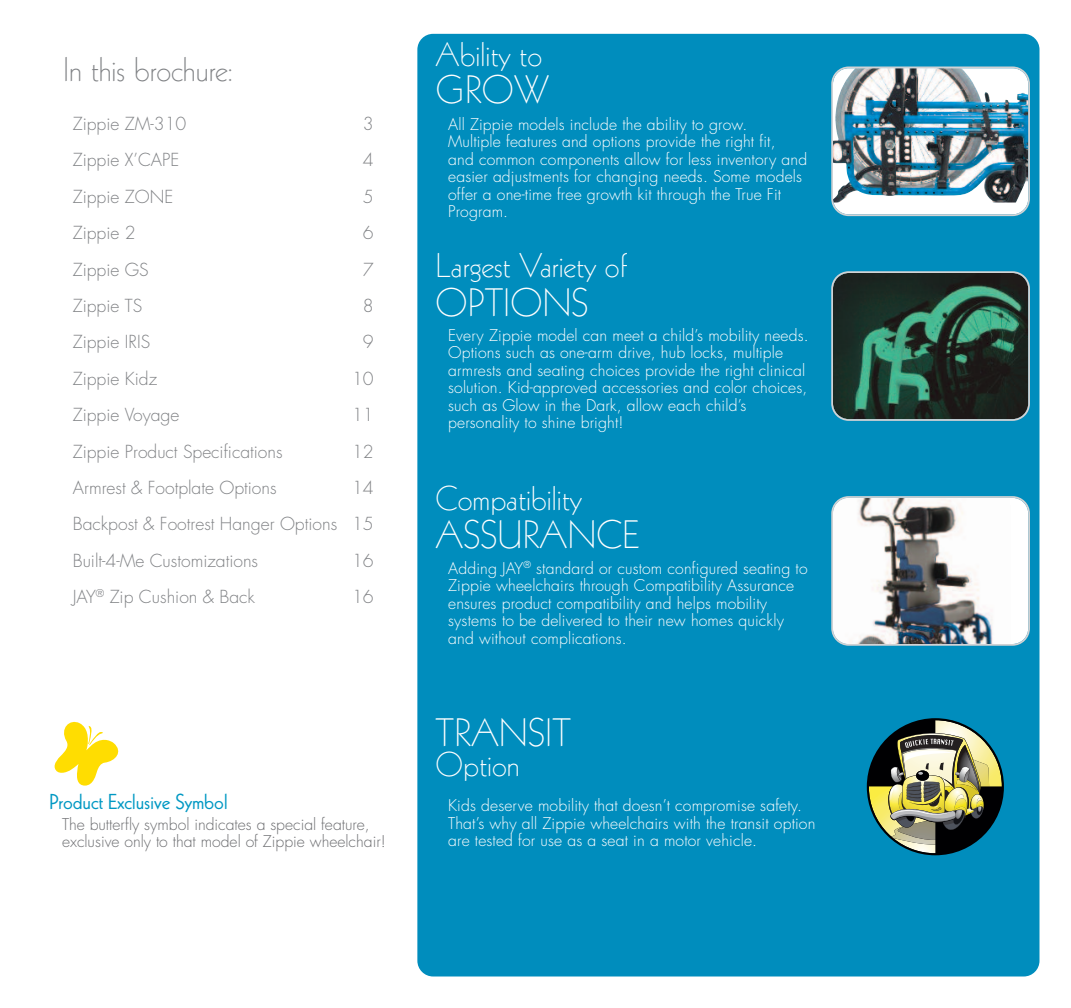
<style>
.page{position:relative;width:1071px;height:1008px;background:#fff}
.page>*{position:absolute;margin:0;border:0;box-sizing:border-box;transform-origin:0 0}
.t1{font:300 38.5px "Kabel LT Std";color:#fff}
.t2{font:300 33.25px "Kabel LT Std";color:#fff}
.t3{font:300 33.25px "Kabel LT Std";color:#808285}
.t4{font:21px "Kabel LT Std";color:#0098c3}
.t5{font:300 17.5px/36.4px "Futura Std";color:#808285;text-align:justify}
.t6{font:300 15.75px/17.5px "Futura Std";letter-spacing:.01em;color:#fff}
.t7{font:300 15.75px/17.5px "Futura Std";color:#6c6d70}
</style>
<div class="page">
<div style="left:417px;top:34px;width:623px;height:942px;background:#008dbd;border-radius:16px"></div>
<img style="left:831px;top:66px;width:199px;height:150px">
<svg style="left:831px;top:271px;width:199px;height:150px;background:#2a4a3f"></svg>
<svg style="left:831px;top:496px;width:199px;height:150px;background:#c1c4c6"></svg>
<img style="left:867px;top:718px;width:137px;height:137px">
<svg style="left:55px;top:722px;width:63px;height:64px"></svg>
<h2 class="t3" style="left:63px;top:57px;width:171px">In this brochure:</h2>
<p class="t5" style="left:73px;top:107px;width:115px">Zippie ZM-310</p>
<p class="t5" style="left:363px;top:107px;width:12px">3</p>
<p class="t5" style="left:73px;top:143px;width:108px">Zippie X’CAPE</p>
<p class="t5" style="left:363px;top:143px;width:12px">4</p>
<p class="t5" style="left:73px;top:180px;width:102px">Zippie ZONE</p>
<p class="t5" style="left:363px;top:180px;width:12px">5</p>
<p class="t5" style="left:73px;top:216px;width:64px">Zippie 2</p>
<p class="t5" style="left:363px;top:216px;width:12px">6</p>
<p class="t5" style="left:73px;top:252px;width:78px">Zippie GS</p>
<p class="t5" style="left:363px;top:252px;width:12px">7</p>
<p class="t5" style="left:73px;top:289px;width:71px">Zippie TS</p>
<p class="t5" style="left:363px;top:289px;width:12px">8</p>
<p class="t5" style="left:73px;top:325px;width:79px">Zippie IRIS</p>
<p class="t5" style="left:363px;top:325px;width:12px">9</p>
<p class="t5" style="left:73px;top:362px;width:86px">Zippie Kidz</p>
<p class="t5" style="left:352px;top:362px;width:23px">10</p>
<p class="t5" style="left:73px;top:398px;width:108px">Zippie Voyage</p>
<p class="t5" style="left:352px;top:398px;width:23px">11</p>
<p class="t5" style="left:73px;top:434px;width:211px">Zippie Product Specifications</p>
<p class="t5" style="left:352px;top:434px;width:23px">12</p>
<p class="t5" style="left:73px;top:471px;width:205px">Armrest &amp; Footplate Options</p>
<p class="t5" style="left:73px;top:471px;width:303px;text-indent:279px">14<br>Backpost &amp; Footrest Hanger Options 15<br>Built-4-Me Customizations</p>
<p class="t5" style="left:352px;top:544px;width:23px">16</p>
<p class="t5" style="left:73px;top:580px;width:184px">JAY<sup>®</sup> Zip Cushion &amp; Back</p>
<p class="t5" style="left:352px;top:580px;width:23px">16</p>
<h3 class="t4" style="left:49px;top:793px;width:180px">Product Exclusive Symbol</h3>
<p class="t7" style="left:62px;top:817px;width:325px">The butterfly symbol indicates a special feature, exclusive only to that model of Zippie wheelchair!</p>
<h2 class="t2" style="left:436px;top:42px;width:108px">Ability to</h2>
<h1 class="t1" style="left:436px;top:75px;width:115px">GROW</h1>
<p class="t6" style="left:448px;top:117px;width:360px">All Zippie models include the ability to grow.<br>Multiple features and options provide the right fit,<br>and common components allow for less inventory and easier adjustments for changing needs. Some models offer a one-time free growth kit through the True Fit Program.</p>
<h2 class="t2" style="left:436px;top:253px;width:193px">Largest Variety of</h2>
<h1 class="t1" style="left:436px;top:288px;width:155px">OPTIONS</h1>
<p class="t6" style="left:448px;top:328px;width:362px">Every Zippie model can meet a child’s mobility needs.<br>Options such as one-arm drive, hub locks, multiple armrests and seating choices provide the right clinical solution. Kid-approved accessories and color choices, such as Glow in the Dark, allow each child’s personality to shine bright!</p>
<h2 class="t2" style="left:436px;top:486px;width:148px">Compatibility</h2>
<h1 class="t1" style="left:436px;top:521px;width:205px">ASSURANCE</h1>
<p class="t6" style="left:448px;top:560px;width:361px">Adding JAY<sup>®</sup> standard or custom configured seating to Zippie wheelchairs through Compatibility Assurance ensures product compatibility and helps mobility systems to be delivered to their new homes quickly and without complications.</p>
<h1 class="t1" style="left:436px;top:719px;width:137px">TRANSIT</h1>
<h2 class="t2" style="left:436px;top:752px;width:86px">Option</h2>
<p class="t6" style="left:448px;top:798px;width:369px">Kids deserve mobility that doesn’t compromise safety.<br>That’s why all Zippie wheelchairs with the transit option are tested for use as a seat in a motor vehicle.</p>
</div>
